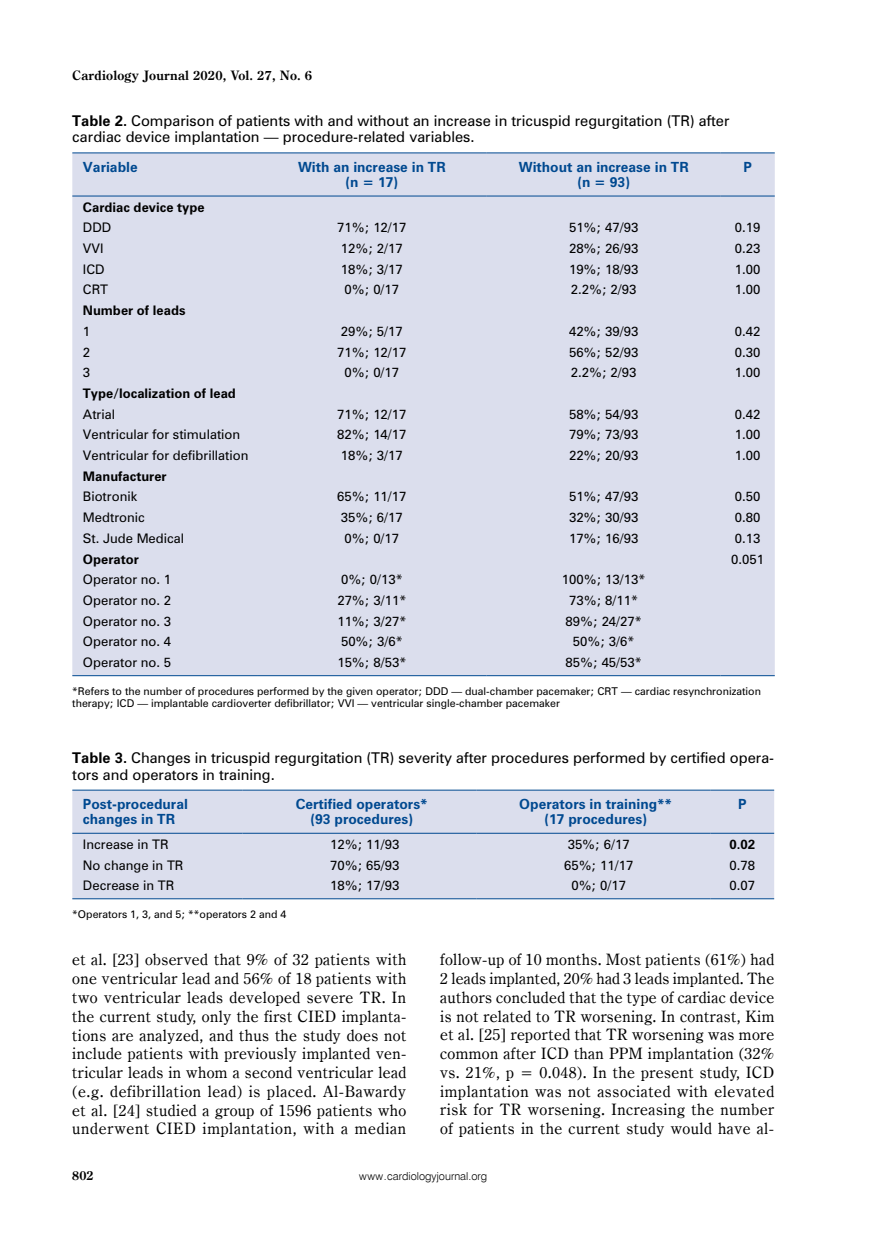
<style>
.page{position:relative;width:872px;height:1234px;background:#fff}
.page>*{position:absolute;margin:0;border:0;box-sizing:border-box;transform-origin:0 0}
.t1{font:15.75px/18.8px "Century Oldst EU";letter-spacing:.035em;color:#000;text-align:justify}
.t2{font:13.5px/16.5px "Zurich PL";color:#000}
.t3{font:700 13.05px "Century Oldst EU";letter-spacing:.015em;color:#000}
.t4{font:700 12.75px/15px "Zurich PL";color:#004990;text-align:center}
.t5{font:700 12.75px "Century Oldst EU";color:#000}
.t6{font:12px "Zurich PL";color:#000}
.t7{font:700 12px "Zurich PL";color:#000}
.t8{font:10.95px "Swis 721 Lt EU";color:#000}
.t9{font:9.75px/11.9px "Zurich PL";color:#000}
.s1{font-weight:700}
</style>
<div class="page">
<div style="left:72px;top:153px;width:702px;height:522px;background:#dbdeed"></div>
<hr style="left:72px;top:675px;width:185px;height:1px;background:#004990">
<hr style="left:257px;top:675px;width:230px;height:1px;background:#004990">
<hr style="left:487px;top:675px;width:233px;height:1px;background:#004990">
<hr style="left:720px;top:675px;width:54px;height:1px;background:#004990">
<hr style="left:72px;top:152px;width:185px;height:1px;background:#004990">
<hr style="left:257px;top:152px;width:230px;height:1px;background:#004990">
<hr style="left:487px;top:152px;width:233px;height:1px;background:#004990">
<hr style="left:720px;top:152px;width:54px;height:1px;background:#004990">
<hr style="left:72px;top:196px;width:185px;height:1px;background:#004990">
<hr style="left:257px;top:196px;width:230px;height:1px;background:#004990">
<hr style="left:487px;top:196px;width:233px;height:1px;background:#004990">
<hr style="left:720px;top:196px;width:54px;height:1px;background:#004990">
<div style="left:72px;top:790px;width:702px;height:108px;background:#dbdeed"></div>
<hr style="left:72px;top:898px;width:170px;height:1px;background:#004990">
<hr style="left:242px;top:898px;width:234px;height:1px;background:#004990">
<hr style="left:476px;top:898px;width:234px;height:1px;background:#004990">
<hr style="left:710px;top:898px;width:64px;height:1px;background:#004990">
<hr style="left:72px;top:789px;width:170px;height:1px;background:#004990">
<hr style="left:242px;top:789px;width:234px;height:1px;background:#004990">
<hr style="left:476px;top:789px;width:234px;height:1px;background:#004990">
<hr style="left:710px;top:789px;width:64px;height:1px;background:#004990">
<hr style="left:72px;top:832px;width:170px;height:1px;background:#004990">
<hr style="left:242px;top:832px;width:234px;height:1px;background:#004990">
<hr style="left:476px;top:832px;width:234px;height:1px;background:#004990">
<hr style="left:710px;top:832px;width:64px;height:1px;background:#004990">
<p class="t3" style="left:72px;top:68px;width:241px">Cardiology Journal 2020, Vol. 27, No. 6</p>
<p class="t2" style="left:72px;top:112px;width:659px"><span class="s1">Table 2.</span> Comparison of patients with and without an increase in tricuspid regurgitation (TR) after cardiac device implantation — procedure-related variables.</p>
<p class="t4" style="left:83px;top:159px;width:56px">Variable</p>
<p class="t4" style="left:298px;top:159px;width:149px">With an increase in TR (n = 17)</p>
<p class="t4" style="left:519px;top:159px;width:171px">Without an increase in TR (n = 93)</p>
<p class="t4" style="left:743px;top:159px;width:10px">P</p>
<p class="t7" style="left:83px;top:199px;width:123px">Cardiac device type</p>
<p class="t6" style="left:83px;top:219px;width:30px">DDD</p>
<p class="t6" style="left:337px;top:219px;width:71px">71%; 12/17</p>
<p class="t6" style="left:569px;top:219px;width:71px">51%; 47/93</p>
<p class="t6" style="left:735px;top:219px;width:27px">0.19</p>
<p class="t6" style="left:83px;top:240px;width:22px">VVI</p>
<p class="t6" style="left:341px;top:240px;width:63px">12%; 2/17</p>
<p class="t6" style="left:569px;top:240px;width:71px">28%; 26/93</p>
<p class="t6" style="left:735px;top:240px;width:27px">0.23</p>
<p class="t6" style="left:83px;top:261px;width:23px">ICD</p>
<p class="t6" style="left:341px;top:261px;width:63px">18%; 3/17</p>
<p class="t6" style="left:569px;top:261px;width:71px">19%; 18/93</p>
<p class="t6" style="left:735px;top:261px;width:27px">1.00</p>
<p class="t6" style="left:83px;top:282px;width:27px">CRT</p>
<p class="t6" style="left:344px;top:282px;width:56px">0%; 0/17</p>
<p class="t6" style="left:571px;top:282px;width:67px">2.2%; 2/93</p>
<p class="t6" style="left:735px;top:282px;width:27px">1.00</p>
<p class="t7" style="left:83px;top:302px;width:104px">Number of leads</p>
<p class="t6" style="left:83px;top:323px;width:9px">1</p>
<p class="t6" style="left:341px;top:323px;width:63px">29%; 5/17</p>
<p class="t6" style="left:569px;top:323px;width:71px">42%; 39/93</p>
<p class="t6" style="left:735px;top:323px;width:27px">0.42</p>
<p class="t6" style="left:83px;top:344px;width:9px">2</p>
<p class="t6" style="left:337px;top:344px;width:71px">71%; 12/17</p>
<p class="t6" style="left:569px;top:344px;width:71px">56%; 52/93</p>
<p class="t6" style="left:735px;top:344px;width:27px">0.30</p>
<p class="t6" style="left:83px;top:364px;width:9px">3</p>
<p class="t6" style="left:344px;top:364px;width:56px">0%; 0/17</p>
<p class="t6" style="left:571px;top:364px;width:67px">2.2%; 2/93</p>
<p class="t6" style="left:735px;top:364px;width:27px">1.00</p>
<p class="t7" style="left:83px;top:385px;width:154px">Type/localization of lead</p>
<p class="t6" style="left:83px;top:406px;width:34px">Atrial</p>
<p class="t6" style="left:337px;top:406px;width:71px">71%; 12/17</p>
<p class="t6" style="left:569px;top:406px;width:71px">58%; 54/93</p>
<p class="t6" style="left:735px;top:406px;width:27px">0.42</p>
<p class="t6" style="left:83px;top:426px;width:159px">Ventricular for stimulation</p>
<p class="t6" style="left:337px;top:426px;width:71px">82%; 14/17</p>
<p class="t6" style="left:569px;top:426px;width:71px">79%; 73/93</p>
<p class="t6" style="left:735px;top:426px;width:27px">1.00</p>
<p class="t6" style="left:83px;top:447px;width:167px">Ventricular for defibrillation</p>
<p class="t6" style="left:341px;top:447px;width:63px">18%; 3/17</p>
<p class="t6" style="left:569px;top:447px;width:71px">22%; 20/93</p>
<p class="t6" style="left:735px;top:447px;width:27px">1.00</p>
<p class="t7" style="left:83px;top:468px;width:85px">Manufacturer</p>
<p class="t6" style="left:83px;top:488px;width:56px">Biotronik</p>
<p class="t6" style="left:337px;top:488px;width:71px">65%; 11/17</p>
<p class="t6" style="left:569px;top:488px;width:71px">51%; 47/93</p>
<p class="t6" style="left:735px;top:488px;width:27px">0.50</p>
<p class="t6" style="left:83px;top:509px;width:64px">Medtronic</p>
<p class="t6" style="left:341px;top:509px;width:63px">35%; 6/17</p>
<p class="t6" style="left:569px;top:509px;width:71px">32%; 30/93</p>
<p class="t6" style="left:735px;top:509px;width:27px">0.80</p>
<p class="t6" style="left:83px;top:530px;width:103px">St. Jude Medical</p>
<p class="t6" style="left:344px;top:530px;width:56px">0%; 0/17</p>
<p class="t6" style="left:569px;top:530px;width:71px">17%; 16/93</p>
<p class="t6" style="left:735px;top:530px;width:27px">0.13</p>
<p class="t7" style="left:83px;top:550px;width:57px">Operator</p>
<p class="t6" style="left:731px;top:550px;width:34px">0.051</p>
<p class="t6" style="left:83px;top:571px;width:90px">Operator no. 1</p>
<p class="t6" style="left:341px;top:571px;width:63px">0%; 0/13*</p>
<p class="t6" style="left:562px;top:571px;width:85px">100%; 13/13*</p>
<p class="t6" style="left:83px;top:592px;width:90px">Operator no. 2</p>
<p class="t6" style="left:337px;top:592px;width:70px">27%; 3/11*</p>
<p class="t6" style="left:569px;top:592px;width:70px">73%; 8/11*</p>
<p class="t6" style="left:83px;top:613px;width:90px">Operator no. 3</p>
<p class="t6" style="left:337px;top:613px;width:70px">11%; 3/27*</p>
<p class="t6" style="left:565px;top:613px;width:78px">89%; 24/27*</p>
<p class="t6" style="left:83px;top:633px;width:90px">Operator no. 4</p>
<p class="t6" style="left:341px;top:633px;width:63px">50%; 3/6*</p>
<p class="t6" style="left:573px;top:633px;width:63px">50%; 3/6*</p>
<p class="t6" style="left:83px;top:654px;width:90px">Operator no. 5</p>
<p class="t6" style="left:337px;top:654px;width:70px">15%; 8/53*</p>
<p class="t6" style="left:565px;top:654px;width:78px">85%; 45/53*</p>
<p class="t9" style="left:72px;top:684px;width:690px">*Refers to the number of procedures performed by the given operator; DDD — dual-chamber pacemaker; CRT — cardiac resynchronization therapy; ICD — implantable cardioverter defibrillator; VVI — ventricular single-chamber pacemaker</p>
<p class="t2" style="left:72px;top:749px;width:703px"><span class="s1">Table 3.</span> Changes in tricuspid regurgitation (TR) severity after procedures performed by certified opera&shy;tors and operators in training.</p>
<p class="t4" style="left:83px;top:796px;width:106px;text-align:left">Post-procedural changes in TR</p>
<p class="t4" style="left:296px;top:796px;width:134px">Certified operators* (93 procedures)</p>
<p class="t4" style="left:519px;top:796px;width:154px">Operators in training** (17 procedures)</p>
<p class="t4" style="left:738px;top:796px;width:10px">P</p>
<p class="t6" style="left:83px;top:836px;width:87px">Increase in TR</p>
<p class="t6" style="left:330px;top:836px;width:71px">12%; 11/93</p>
<p class="t6" style="left:568px;top:836px;width:63px">35%; 6/17</p>
<p class="t7" style="left:729px;top:836px;width:27px">0.02</p>
<p class="t6" style="left:83px;top:856px;width:102px">No change in TR</p>
<p class="t6" style="left:330px;top:856px;width:71px">70%; 65/93</p>
<p class="t6" style="left:564px;top:856px;width:71px">65%; 11/17</p>
<p class="t6" style="left:729px;top:856px;width:27px">0.78</p>
<p class="t6" style="left:83px;top:877px;width:93px">Decrease in TR</p>
<p class="t6" style="left:330px;top:877px;width:71px">18%; 17/93</p>
<p class="t6" style="left:571px;top:877px;width:56px">0%; 0/17</p>
<p class="t6" style="left:729px;top:877px;width:27px">0.07</p>
<p class="t9" style="left:72px;top:907px;width:216px">*Operators 1, 3, and 5; **operators 2 and 4</p>
<p class="t1" style="left:72px;top:950px;width:336px">et al. [23] observed that 9% of 32 patients with one ventricular lead and 56% of 18 patients with two ventricular leads developed severe TR. In the current study, only the first CIED implanta&shy;tions are analyzed, and thus the study does not include patients with previously implanted ven&shy;tricular leads in whom a second ventricular lead (e.g. defibrillation lead) is placed. Al-Bawardy et al. [24] studied a group of 1596 patients who underwent CIED implantation, with a median</p>
<p class="t1" style="left:440px;top:950px;width:335px">follow-up of 10 months. Most patients (61%) had 2 leads implanted, 20% had 3 leads implanted. The authors concluded that the type of cardiac device is not related to TR worsening. In contrast, Kim et al. [25] reported that TR worsening was more common after ICD than PPM implantation (32% vs. 21%, p = 0.048). In the present study, ICD implantation was not associated with elevated risk for TR worsening. Increasing the number of patients in the current study would have al-</p>
<p class="t5" style="left:72px;top:1167px;width:23px">802</p>
<p class="t8" style="left:359px;top:1169px;width:129px">www.cardiologyjournal.org</p>
</div>
